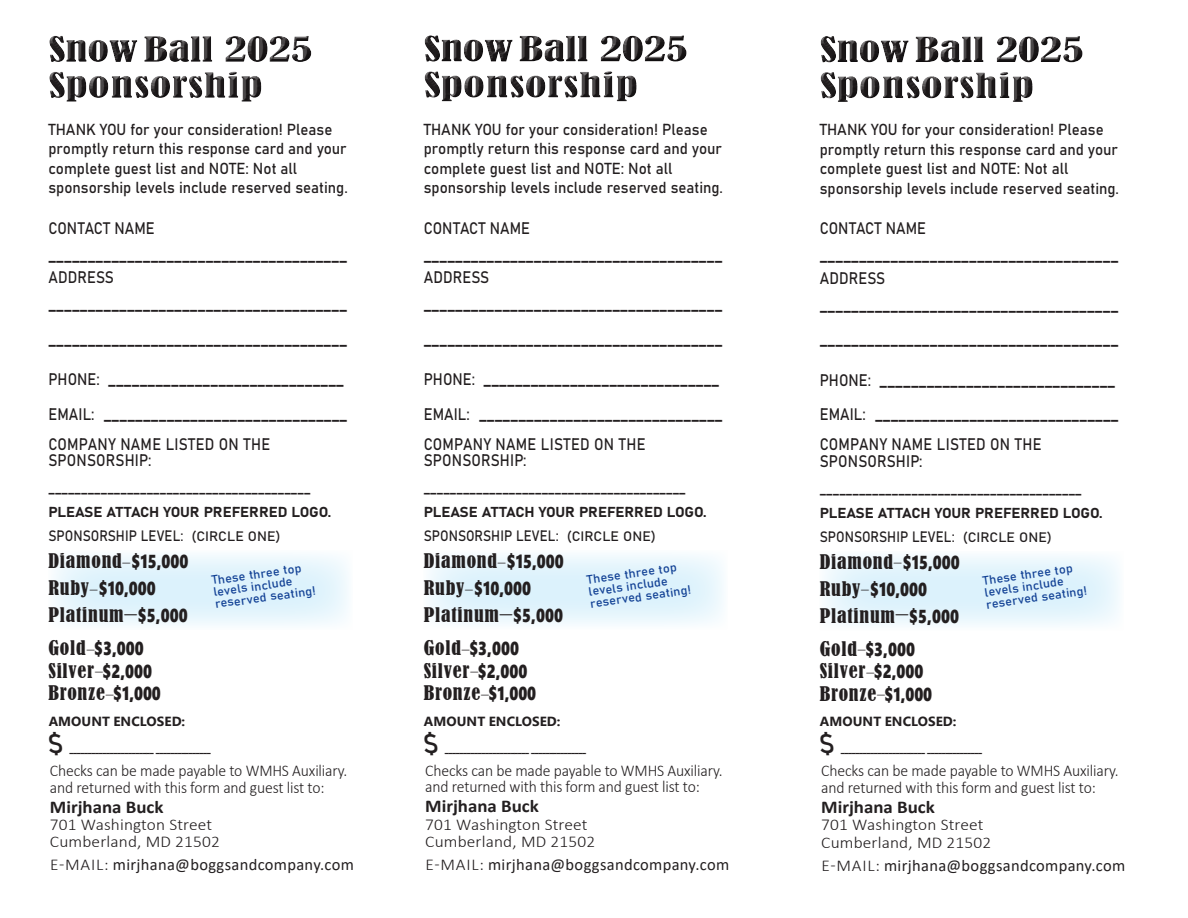
<style>
.page{position:relative;width:1188px;height:918px;background:#fff}
.page>*{position:absolute;margin:0;border:0;box-sizing:border-box;transform-origin:0 0}
.t1{font:26.4px "Bahnschrift";color:#231f20}
.t2{font:19.8px/34.5px "Bahnschrift";color:#231f20;scale:.89 1}
.t3{font:condensed 18.9px/22.5px "Bernard";letter-spacing:.04em;color:#231f20;scale:1.05 1}
.t4{font:18.75px "Segoe UI Black";color:#231f20;scale:.8 1}
.t5{font:700 18px "Calibri";color:#231f20;scale:1.05 1}
.t6{font:16.5px/16.5px "Bahnschrift";letter-spacing:.01em;color:#231f20;scale:.89 1}
.t7{font:300 16.5px/16.5px "Calibri";letter-spacing:-.01em;color:#231f20;scale:.95 1}
.t8{font:300 16.5px/17.2px "Calibri";letter-spacing:.01em;color:#231f20;scale:1.05 1}
.t9{font:16.5px "Calibri";letter-spacing:.02em;color:#231f20}
.t10{font:15.75px/19.5px "Bahnschrift";color:#231f20;scale:.95 1}
.t11{font:14.85px "Bahnschrift";letter-spacing:.005em;color:#231f20;scale:.89 1}
.t12{font:14.25px "Bahnschrift";letter-spacing:-.01em;color:#231f20;scale:1.05 1}
.t13{font:700 13.2px "Segoe UI";letter-spacing:.005em;color:#231f20}
.t14{font:12.15px/12px "Bahnschrift";color:#144396;scale:1.05 1}
.t15{font:8.85px "Bahnschrift";color:#231f20}
.s1{font-size:16.5px}
.s2{font-size:13.5px}
.s3{font-family:"Calibri";font-weight:300;font-stretch:normal;font-size:14.25px}
.s4{font-family:"Segoe UI Black";font-stretch:normal;font-size:18.75px}
.s5{font-family:"Bernard";font-stretch:condensed;font-size:18.9px}
.s6{font-family:"Calibri";font-weight:300;font-size:14.25px}
.s7{font-family:"Calibri";font-weight:300;font-stretch:normal;font-size:22.8px}
.s8{font-weight:300}
</style>
<div class="page">
<svg style="left:54px;top:555px;width:294px;height:70px;fill:#e3f4fc"></svg>
<div style="left:39px;top:29px;width:283px;height:83px;background:#231f20;opacity:.75"></div>
<svg style="left:429px;top:555px;width:294px;height:69px;fill:#e3f4fc"></svg>
<div style="left:415px;top:29px;width:282px;height:83px;background:#231f20;opacity:.75"></div>
<svg style="left:825px;top:556px;width:294px;height:69px;fill:#e3f4fc"></svg>
<div style="left:811px;top:30px;width:282px;height:83px;background:#231f20;opacity:.75"></div>
<p class="t10" style="left:48px;top:119px;width:317px">THANK YOU for your consideration! Please promptly return this response card and your complete guest list and NOTE: Not all sponsorship levels include reserved seating.</p>
<p class="t6" style="left:48px;top:219px;width:121px">CONTACT NAME</p>
<p class="t2" style="left:48px;top:235px;width:337px">______________________________________</p>
<p class="t6" style="left:48px;top:268px;width:75px">ADDRESS</p>
<p class="t2" style="left:48px;top:285px;width:337px">______________________________________ ______________________________________</p>
<p class="t2" style="left:48px;top:360px;width:337px"><span class="s1">PHONE:</span> ______________________________<br><span class="s1">EMAIL:</span> _______________________________</p>
<p class="t6" style="left:48px;top:435px;width:251px">COMPANY NAME LISTED ON THE<br>SPONSORSHIP:</p>
<p class="t6" style="left:48px;top:478px;width:296px">________________________________________</p>
<p class="t12" style="left:48px;top:502px;width:271px">PLEASE ATTACH YOUR PREFERRED LOGO.</p>
<p class="t11" style="left:48px;top:525px;width:262px">SPONSORSHIP LEVEL: <span class="s2">(CIRCLE ONE)</span></p>
<p class="t3" style="left:48px;top:550px;width:135px">Diamond<span class="s3">–</span> <span class="s4">$15,000</span></p>
<p class="t4" style="left:48px;top:575px;width:136px"><span class="s5">Ruby</span><span class="s6">–</span> $10,000</p>
<p class="t3" style="left:48px;top:604px;width:134px">Platinum<span class="s7">–</span><span class="s4">$5,000</span></p>
<p class="t4" style="left:48px;top:635px;width:121px"><span class="s5">Gold</span><span class="s6">–</span>$3,000</p>
<p class="t3" style="left:48px;top:660px;width:109px">Silver<span class="s3">–</span><span class="s4">$2,000<br></span>Bronze<span class="s3">–</span><span class="s4">$1,000</span></p>
<p class="t13" style="left:49px;top:709px;width:138px">AMOUNT ENCLOSED:</p>
<h1 class="t1" style="left:48px;top:724px;width:20px">$</h1>
<p class="t15" style="left:70px;top:743px;width:144px">_______________________ _______________</p>
<p class="t14" style="left:211px;top:573px;width:98px;rotate:-8deg">These three top levels include reserved seating!</p>
<p class="t7" style="left:50px;top:762px;width:315px">Checks can be made payable to WMHS Auxiliary. and returned with this form and guest list to:</p>
<p class="t5" style="left:50px;top:794px;width:110px">Mirjhana Buck</p>
<p class="t8" style="left:50px;top:816px;width:163px">701 Washington Street<br>Cumberland, MD 21502</p>
<p class="t9" style="left:50px;top:854px;width:305px"><span class="s8">E-MAIL:</span> mirjhana@boggsandcompany.com</p>
<p class="t10" style="left:424px;top:118px;width:317px">THANK YOU for your consideration! Please promptly return this response card and your complete guest list and NOTE: Not all sponsorship levels include reserved seating.</p>
<p class="t6" style="left:424px;top:218px;width:121px">CONTACT NAME</p>
<p class="t2" style="left:424px;top:235px;width:337px">______________________________________</p>
<p class="t6" style="left:424px;top:268px;width:75px">ADDRESS</p>
<p class="t2" style="left:424px;top:284px;width:337px">______________________________________ ______________________________________</p>
<p class="t2" style="left:424px;top:359px;width:337px"><span class="s1">PHONE:</span> ______________________________<br><span class="s1">EMAIL:</span> _______________________________</p>
<p class="t6" style="left:424px;top:434px;width:251px">COMPANY NAME LISTED ON THE<br>SPONSORSHIP:</p>
<p class="t6" style="left:424px;top:478px;width:296px">________________________________________</p>
<p class="t12" style="left:424px;top:501px;width:271px">PLEASE ATTACH YOUR PREFERRED LOGO.</p>
<p class="t11" style="left:424px;top:525px;width:262px">SPONSORSHIP LEVEL: <span class="s2">(CIRCLE ONE)</span></p>
<p class="t3" style="left:424px;top:550px;width:135px">Diamond<span class="s3">–</span> <span class="s4">$15,000</span></p>
<p class="t4" style="left:424px;top:575px;width:136px"><span class="s5">Ruby</span><span class="s6">–</span> $10,000</p>
<p class="t3" style="left:424px;top:604px;width:134px">Platinum<span class="s7">–</span><span class="s4">$5,000</span></p>
<p class="t4" style="left:424px;top:635px;width:121px"><span class="s5">Gold</span><span class="s6">–</span>$3,000</p>
<p class="t3" style="left:424px;top:659px;width:109px">Silver<span class="s3">–</span><span class="s4">$2,000<br></span>Bronze<span class="s3">–</span><span class="s4">$1,000</span></p>
<p class="t13" style="left:424px;top:709px;width:138px">AMOUNT ENCLOSED:</p>
<h1 class="t1" style="left:424px;top:723px;width:20px">$</h1>
<p class="t15" style="left:445px;top:743px;width:144px">_______________________ _______________</p>
<p class="t14" style="left:586px;top:573px;width:98px;rotate:-8deg">These three top levels include reserved seating!</p>
<p class="t7" style="left:425px;top:762px;width:315px">Checks can be made payable to WMHS Auxiliary. and returned with this form and guest list to:</p>
<p class="t5" style="left:425px;top:794px;width:110px">Mirjhana Buck</p>
<p class="t8" style="left:425px;top:815px;width:163px">701 Washington Street<br>Cumberland, MD 21502</p>
<p class="t9" style="left:426px;top:853px;width:305px"><span class="s8">E-MAIL:</span> mirjhana@boggsandcompany.com</p>
<p class="t10" style="left:820px;top:119px;width:317px">THANK YOU for your consideration! Please promptly return this response card and your complete guest list and NOTE: Not all sponsorship levels include reserved seating.</p>
<p class="t6" style="left:820px;top:219px;width:121px">CONTACT NAME</p>
<p class="t2" style="left:820px;top:236px;width:337px">______________________________________</p>
<p class="t6" style="left:820px;top:269px;width:75px">ADDRESS</p>
<p class="t2" style="left:820px;top:285px;width:337px">______________________________________ ______________________________________</p>
<p class="t2" style="left:820px;top:360px;width:337px"><span class="s1">PHONE:</span> ______________________________<br><span class="s1">EMAIL:</span> _______________________________</p>
<p class="t6" style="left:820px;top:435px;width:251px">COMPANY NAME LISTED ON THE<br>SPONSORSHIP:</p>
<p class="t6" style="left:820px;top:479px;width:296px">________________________________________</p>
<p class="t12" style="left:820px;top:502px;width:271px">PLEASE ATTACH YOUR PREFERRED LOGO.</p>
<p class="t11" style="left:820px;top:525px;width:262px">SPONSORSHIP LEVEL: <span class="s2">(CIRCLE ONE)</span></p>
<p class="t3" style="left:820px;top:551px;width:135px">Diamond<span class="s3">–</span> <span class="s4">$15,000</span></p>
<p class="t4" style="left:820px;top:576px;width:136px"><span class="s5">Ruby</span><span class="s6">–</span> $10,000</p>
<p class="t3" style="left:820px;top:605px;width:134px">Platinum<span class="s7">–</span><span class="s4">$5,000</span></p>
<p class="t4" style="left:820px;top:636px;width:121px"><span class="s5">Gold</span><span class="s6">–</span>$3,000</p>
<p class="t3" style="left:820px;top:660px;width:109px">Silver<span class="s3">–</span><span class="s4">$2,000<br></span>Bronze<span class="s3">–</span><span class="s4">$1,000</span></p>
<p class="t13" style="left:820px;top:709px;width:138px">AMOUNT ENCLOSED:</p>
<h1 class="t1" style="left:820px;top:724px;width:20px">$</h1>
<p class="t15" style="left:841px;top:744px;width:144px">_______________________ _______________</p>
<p class="t14" style="left:982px;top:574px;width:98px;rotate:-8deg">These three top levels include reserved seating!</p>
<p class="t7" style="left:821px;top:763px;width:315px">Checks can be made payable to WMHS Auxiliary. and returned with this form and guest list to:</p>
<p class="t5" style="left:821px;top:794px;width:110px">Mirjhana Buck</p>
<p class="t8" style="left:821px;top:816px;width:163px">701 Washington Street<br>Cumberland, MD 21502</p>
<p class="t9" style="left:822px;top:854px;width:305px"><span class="s8">E-MAIL:</span> mirjhana@boggsandcompany.com</p>
</div>
